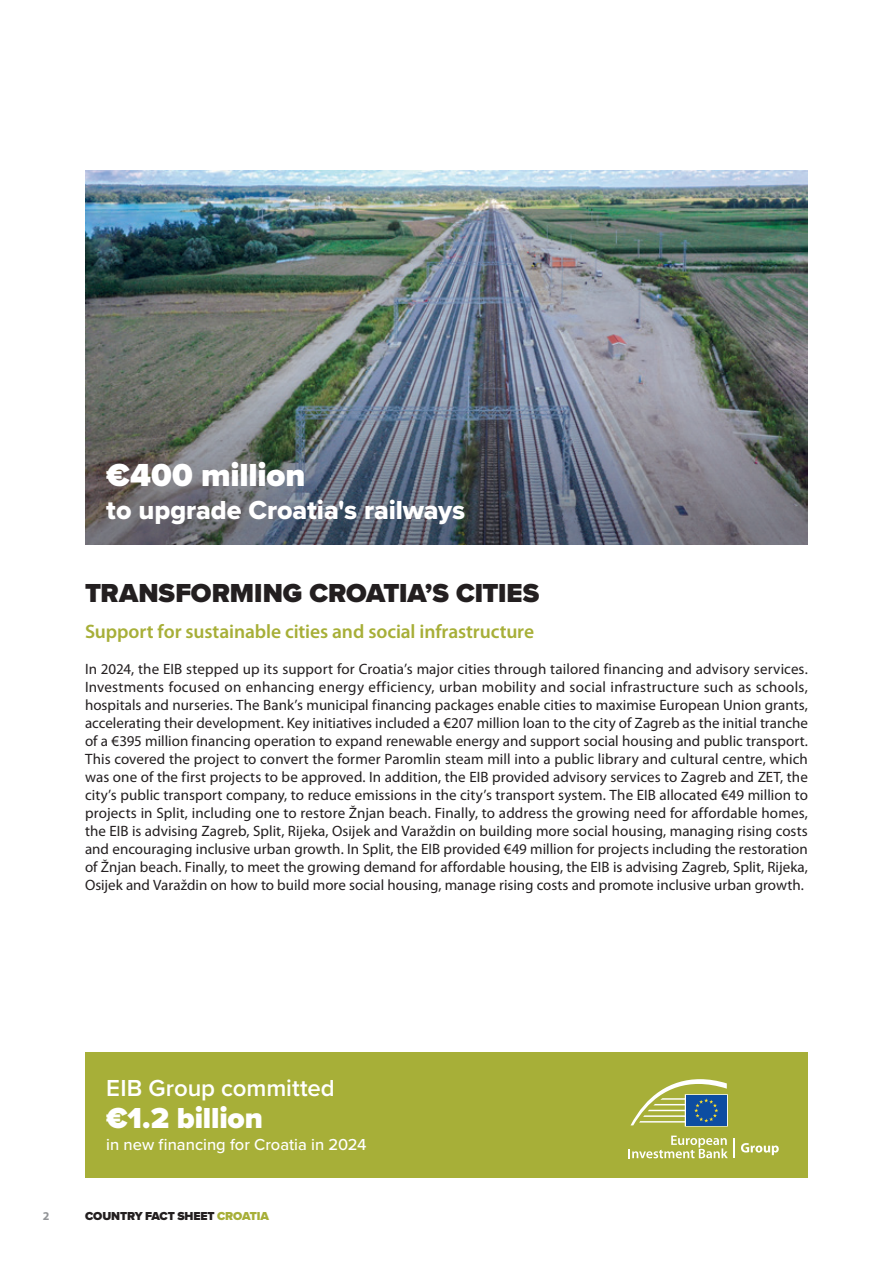
<style>
.page{position:relative;width:893px;height:1263px;background:#fff}
.page>*{position:absolute;margin:0;border:0;box-sizing:border-box;transform-origin:0 0}
.t1{font:900 33px "Proxima Nova";letter-spacing:-.005em;color:#fff}
.t2{font:900 30px "Proxima Nova";letter-spacing:-.005em;color:#fff}
._02_TITRE_PROJET{font:900 27px "Proxima Nova";color:#231f20}
.t3{font:27px "Proxima Nova Extrabld";letter-spacing:-.005em;color:#fff}
.t4{font:600 24px "Proxima Nova";letter-spacing:-.005em;color:#fff}
._01a_SOUS_TITRE_PROJET{font:600 19.5px "Myriad Pro";letter-spacing:-.005em;color:#a7af38}
.t5{font:500 16.5px "Proxima Nova";color:#fff}
._01_TEXTE_COURANT{font:15px/18px "Myriad Pro";color:#231f20;text-align:justify}
.t6{font:900 12px "Proxima Nova";letter-spacing:-.01em;color:#231f20}
.t7{font:700 12px "Myriad Pro";color:#939598}
.s1{color:#a7af38}
</style>
<div class="page">
<img style="left:85px;top:170px;width:723px;height:148px">
<div style="left:85px;top:1052px;width:723px;height:126px;background:#a7af38"></div>
<img style="left:85px;top:318px;width:723px;height:226px">
<hr style="left:733px;top:1138px;width:2px;height:20px;background:#fff">
<svg style="left:630px;top:1079px;width:98px;height:47px"></svg>
<svg style="left:741px;top:1143px;width:38px;height:12px"></svg>
<svg style="left:629px;top:1135px;width:99px;height:23px"></svg>
<p class="t1" style="left:106px;top:450px;width:201px">€400 million</p>
<p class="t3" style="left:106px;top:490px;width:360px">to upgrade Croatia's railways</p>
<p class="_02_TITRE_PROJET" style="left:85px;top:573px;width:456px">TRANSFORMING CROATIA’S CITIES</p>
<p class="_01a_SOUS_TITRE_PROJET" style="left:85px;top:621px;width:451px">Support for sustainable cities and social infrastructure</p>
<p class="_01_TEXTE_COURANT" style="left:85px;top:660px;width:724px">In 2024, the EIB stepped up its support for Croatia’s major cities through tailored financing and advisory services.<br>Investments focused on enhancing energy efficiency, urban mobility and social infrastructure such as schools, hospitals and nurseries. The Bank’s municipal financing packages enable cities to maximise European Union grants, accelerating their development. Key initiatives included a €207 million loan to the city of Zagreb as the initial tranche of a €395 million financing operation to expand renewable energy and support social housing and public transport.<br>This covered the project to convert the former Paromlin steam mill into a public library and cultural centre, which was one of the first projects to be approved. In addition, the EIB provided advisory services to Zagreb and ZET, the city’s public transport company, to reduce emissions in the city’s transport system. The EIB allocated €49 million to projects in Split, including one to restore Žnjan beach. Finally, to address the growing need for affordable homes, the EIB is advising Zagreb, Split, Rijeka, Osijek and Varaždin on building more social housing, managing rising costs and encouraging inclusive urban growth. In Split, the EIB provided €49 million for projects including the restoration of Žnjan beach. Finally, to meet the growing demand for affordable housing, the EIB is advising Zagreb, Split, Rijeka, Osijek and Varaždin on how to build more social housing, manage rising costs and promote inclusive urban growth.</p>
<p class="t4" style="left:106px;top:1070px;width:230px">EIB Group committed</p>
<p class="t2" style="left:106px;top:1095px;width:158px">€1.2 billion</p>
<p class="t5" style="left:106px;top:1132px;width:262px">in new financing for Croatia in 2024</p>
<p class="t7" style="left:43px;top:1210px;width:8px">2</p>
<p class="t6" style="left:85px;top:1207px;width:185px">COUNTRY FACT SHEET <span class="s1">CROATIA</span></p>
</div>
